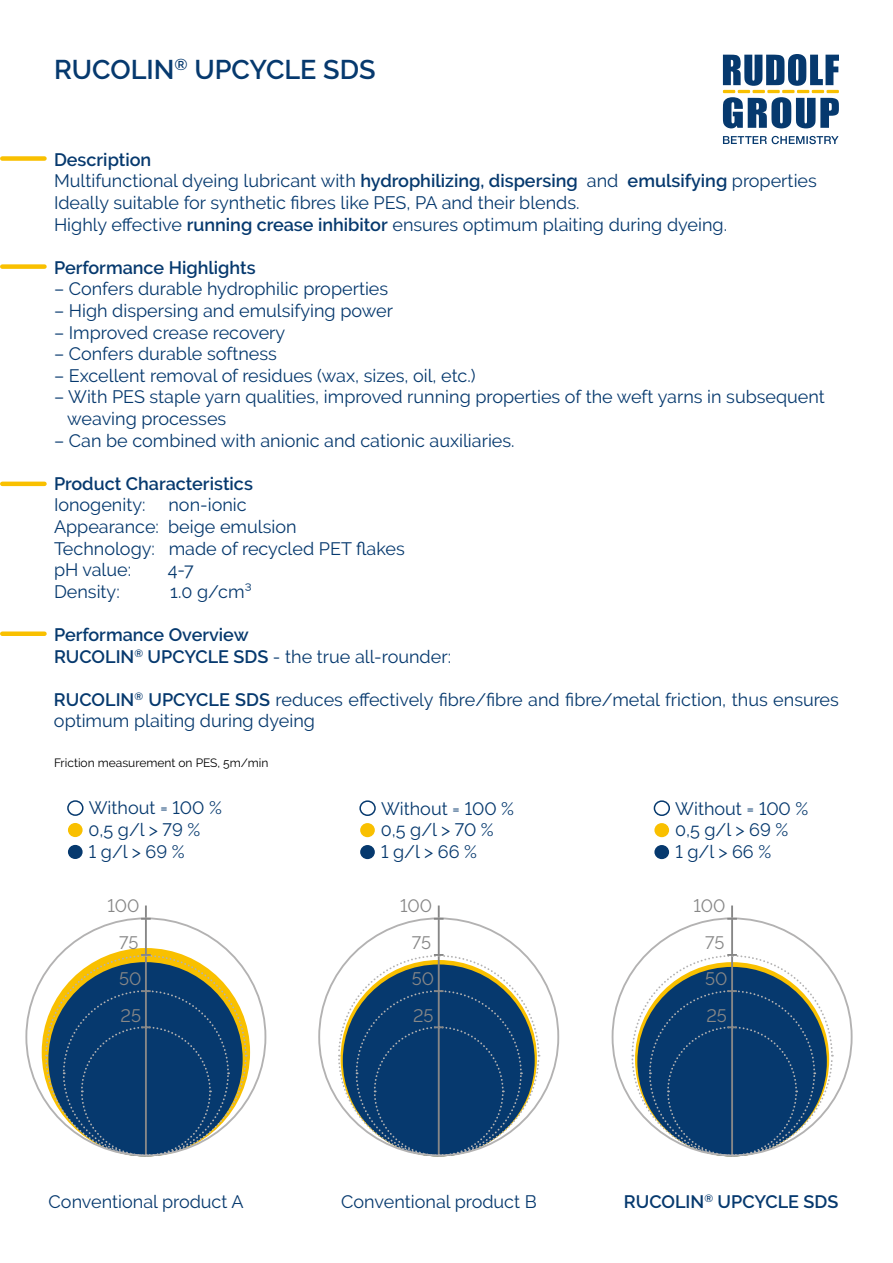
<style>
.page{position:relative;width:893px;height:1263px;background:#fff}
.page>*{position:absolute;margin:0;border:0;box-sizing:border-box;transform-origin:0 0}
.t1{font:600 27px "Raleway";color:#06396e}
.t2{font:18px/21.6px "Raleway";color:#06396e}
.t3{font:600 18px/21.6px "Raleway";color:#06396e}
.t4{font:18px "Raleway";color:#878787}
.t5{font:12px "Raleway";color:#000}
.s1{font-weight:600}
.s2{font-weight:400}
</style>
<div class="page">
<div style="left:2px;top:264px;width:43px;height:5px;background:#f9c000"></div>
<div style="left:2px;top:156px;width:43px;height:5px;background:#f9c000"></div>
<hr style="left:2px;top:482px;width:43px;height:4px;background:#f9c000">
<svg style="left:723px;top:54px;width:116px;height:74px"></svg>
<svg style="left:723px;top:136px;width:116px;height:8px"></svg>
<hr style="left:145px;top:905px;width:2px;height:251px;background:#878787">
<svg style="left:141px;top:918px;width:10px;height:2px"></svg>
<svg style="left:44px;top:954px;width:204px;height:203px"></svg>
<hr style="left:438px;top:905px;width:2px;height:251px;background:#878787">
<hr style="left:731px;top:905px;width:2px;height:251px;background:#878787">
<svg style="left:434px;top:918px;width:10px;height:2px"></svg>
<svg style="left:727px;top:918px;width:10px;height:2px"></svg>
<svg style="left:337px;top:954px;width:203px;height:203px"></svg>
<svg style="left:630px;top:954px;width:204px;height:203px"></svg>
<div style="left:67px;top:800px;width:17px;height:16px;border:2px solid #06396e;border-radius:50%"></div>
<div style="left:68px;top:823px;width:15px;height:14px;background:#f9c000;border-radius:50%"></div>
<div style="left:68px;top:845px;width:15px;height:14px;background:#06396e;border-radius:50%"></div>
<div style="left:359px;top:800px;width:17px;height:16px;border:2px solid #06396e;border-radius:50%"></div>
<div style="left:360px;top:823px;width:15px;height:14px;background:#f9c000;border-radius:50%"></div>
<div style="left:360px;top:845px;width:15px;height:14px;background:#06396e;border-radius:50%"></div>
<div style="left:654px;top:800px;width:16px;height:16px;border:2px solid #06396e;border-radius:50%"></div>
<div style="left:654px;top:823px;width:15px;height:14px;background:#f9c000;border-radius:50%"></div>
<div style="left:654px;top:845px;width:15px;height:14px;background:#06396e;border-radius:50%"></div>
<div style="left:2px;top:631px;width:43px;height:5px;background:#f9c000"></div>
<h1 class="t1" style="left:54px;top:54px;width:323px">RUCOLIN<sup>®</sup> UPCYCLE SDS</h1>
<p class="t2" style="left:54px;top:149px;width:764px"><span class="s1">Description<br></span>Multifunctional dyeing lubricant with <span class="s1">hydrophilizing, dispersing</span> and <span class="s1">emulsifying</span> properties Ideally suitable for synthetic fibres like PES, PA and their blends.<br>Highly effective <span class="s1">running crease inhibitor</span> ensures optimum plaiting during dyeing.</p>
<p class="t3" style="left:54px;top:257px;width:203px">Performance Highlights</p>
<p class="t2" style="left:54px;top:278px;width:336px">– ●Confers durable hydrophilic properties</p>
<p class="t2" style="left:54px;top:300px;width:340px">– High dispersing and emulsifying power</p>
<p class="t2" style="left:54px;top:321px;width:233px">– Improved crease recovery</p>
<p class="t2" style="left:54px;top:343px;width:224px">– Confers durable softness</p>
<p class="t2" style="left:54px;top:365px;width:423px">– Excellent removal of residues (wax, sizes, oil, etc.)</p>
<p class="t2" style="left:67px;top:386px;width:759px;text-indent:-13px">– With PES staple yarn qualities, improved running properties of the weft yarns in subsequent weaving processes</p>
<p class="t2" style="left:54px;top:429px;width:462px">– Can be combined with anionic and cationic auxiliaries.</p>
<p class="t3" style="left:54px;top:473px;width:200px">Product Characteristics</p>
<p class="t2" style="left:54px;top:494px;width:93px">Ionogenity:</p>
<p class="t2" style="left:54px;top:494px;width:352px;text-indent:114px">non-ionic<br>Appearance: beige emulsion<br>Technology: made of recycled PET flakes pH value:</p>
<p class="t2" style="left:168px;top:559px;width:28px">4-7</p>
<p class="t2" style="left:54px;top:581px;width:67px">Density:</p>
<p class="t2" style="left:170px;top:581px;width:83px">1.0 g/cm³</p>
<p class="t3" style="left:54px;top:624px;width:399px">Performance Overview<br>RUCOLIN<sup>®</sup> UPCYCLE SDS <span class="s2">- the true all-rounder:</span></p>
<p class="t2" style="left:54px;top:689px;width:786px"><span class="s1">RUCOLIN</span><sup>®</sup> <span class="s1">UPCYCLE SDS</span> reduces effectively fibre/fibre and fibre/metal friction, thus ensures optimum plaiting during dyeing</p>
<p class="t5" style="left:54px;top:756px;width:216px">Friction measurement on PES, 5m/min</p>
<p class="t2" style="left:89px;top:797px;width:135px">Without = 100 %<br>0,5 g/l &gt; 79 %<br>1 g/l &gt; 69 %</p>
<p class="t2" style="left:381px;top:797px;width:135px">Without = 100 %<br>0,5 g/l &gt; 70 %<br>1 g/l &gt; 66 %</p>
<p class="t2" style="left:675px;top:797px;width:135px">Without = 100 %<br>0,5 g/l &gt; 69 %<br>1 g/l &gt; 66 %</p>
<p class="t4" style="left:108px;top:895px;width:33px">100</p>
<p class="t4" style="left:400px;top:895px;width:33px">100</p>
<p class="t4" style="left:693px;top:895px;width:33px">100</p>
<p class="t4" style="left:119px;top:932px;width:21px">75</p>
<p class="t4" style="left:412px;top:932px;width:21px">75</p>
<p class="t4" style="left:705px;top:932px;width:21px">75</p>
<p class="t4" style="left:119px;top:968px;width:24px">50</p>
<p class="t4" style="left:412px;top:968px;width:24px">50</p>
<p class="t4" style="left:705px;top:968px;width:24px">50</p>
<p class="t4" style="left:121px;top:1005px;width:22px">25</p>
<p class="t4" style="left:413px;top:1005px;width:22px">25</p>
<p class="t4" style="left:706px;top:1005px;width:22px">25</p>
<p class="t2" style="left:49px;top:1190px;width:197px">Conventional product A</p>
<p class="t2" style="left:341px;top:1190px;width:197px">Conventional product B</p>
<p class="t3" style="left:624px;top:1190px;width:216px">RUCOLIN<sup>®</sup> UPCYCLE SDS</p>
</div>
